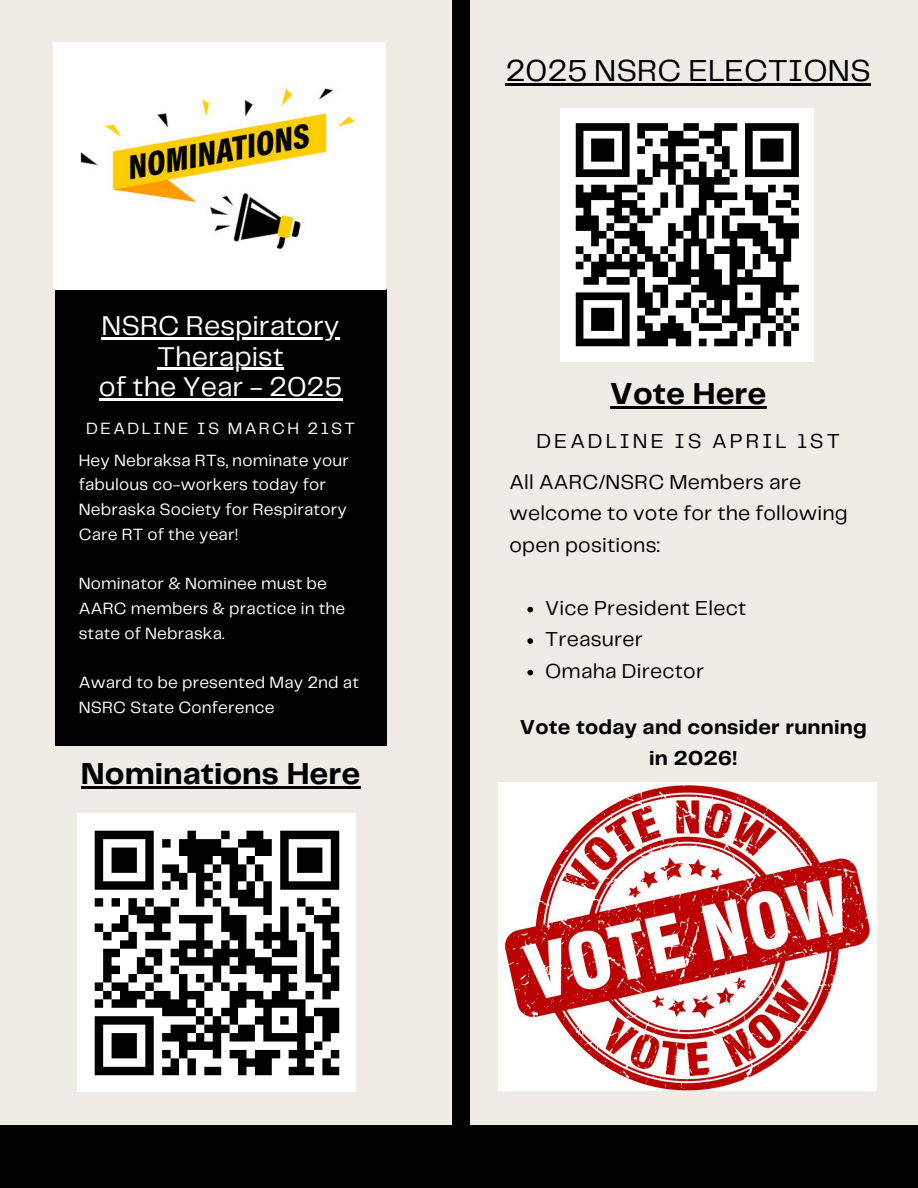
<style>
.page{position:relative;width:918px;height:1188px;background:#efebe5}
.page>*{position:absolute;margin:0;border:0;box-sizing:border-box;transform-origin:0 0}
.t1{font:700 31.5px "Telegraf";color:#000}
.t2{font:31.5px "Telegraf";color:#000}
.t3{font:28.2px/30.3px "Telegraf";color:#fff;text-align:center}
.t4{font:21px/31.5px "Telegraf";letter-spacing:.01em;color:#000}
.t5{font:700 21px/31.5px "Telegraf";letter-spacing:.01em;color:#000;text-align:center}
.t6{font:21px "Telegraf";letter-spacing:.14em;color:#000}
.t7{font:16.95px/24.8px "Telegraf";letter-spacing:.01em;color:#fff}
.t8{font:16.95px "Telegraf";letter-spacing:.14em;color:#fff}
</style>
<div class="page">
<div style="left:55px;top:289px;width:331px;height:457px;background:#000"></div>
<div style="left:0;top:1125px;width:918px;height:63px;background:#000"></div>
<img style="left:54px;top:43px;width:332px;height:246px">
<div style="left:78px;top:814px;width:278px;height:278px;background:#fff"></div>
<svg style="left:94px;top:830px;width:246px;height:246px"></svg>
<img style="left:499px;top:782px;width:378px;height:309px">
<hr style="left:81px;top:786px;width:279px;height:2px;background:#000">
<hr style="left:102px;top:337px;width:238px;height:3px;background:#fff">
<hr style="left:158px;top:368px;width:126px;height:2px;background:#fff">
<hr style="left:99px;top:398px;width:243px;height:2px;background:#fff">
<svg style="left:527px;top:607px;width:6px;height:5px"></svg>
<svg style="left:527px;top:638px;width:6px;height:6px"></svg>
<svg style="left:527px;top:670px;width:6px;height:5px"></svg>
<hr style="left:506px;top:83px;width:365px;height:2px;background:#000">
<div style="left:560px;top:108px;width:254px;height:254px;background:#fff"></div>
<svg style="left:575px;top:123px;width:224px;height:224px"></svg>
<hr style="left:610px;top:407px;width:156px;height:2px;background:#000">
<div style="left:453px;top:0;width:17px;height:1125px;background:#000"></div>
<p class="t3" style="left:102px;top:312px;width:240px">NSRC Respiratory</p>
<h2 class="t3" style="left:99px;top:343px;width:245px">Therapist<br>of the Year - 2025</h2>
<p class="t8" style="left:86px;top:421px;width:271px">DEADLINE IS MARCH 21ST</p>
<h3 class="t7" style="left:79px;top:449px;width:272px">Hey Nebraksa RTs, nominate your fabulous co-workers today for<br>Nebraska Society for Respiratory<br>Care RT of the year!</h3>
<p class="t7" style="left:79px;top:572px;width:268px">Nominator &amp; Nominee must be<br>AARC members &amp; practice in the state of Nebraska.</p>
<p class="t7" style="left:79px;top:671px;width:282px">Award to be presented May 2nd at<br>NSRC State Conference</p>
<p class="t1" style="left:81px;top:760px;width:281px">Nominations Here</p>
<p class="t2" style="left:506px;top:57px;width:367px">2025 NSRC ELECTIONS</p>
<p class="t1" style="left:610px;top:381px;width:158px">Vote Here</p>
<h6 class="t6" style="left:537px;top:432px;width:305px">DEADLINE IS APRIL 1ST</h6>
<p class="t4" style="left:509px;top:467px;width:340px">All AARC/NSRC Members are welcome to vote for the following open positions:</p>
<h1 class="t4" style="left:545px;top:593px;width:203px">Vice President Elect</h1>
<p class="t4" style="left:545px;top:625px;width:99px">Treasurer</p>
<h2 class="t4" style="left:545px;top:656px;width:160px">Omaha Director</h2>
<h4 class="t5" style="left:520px;top:712px;width:349px">Vote today and consider running in 2026!</h4>
</div>
